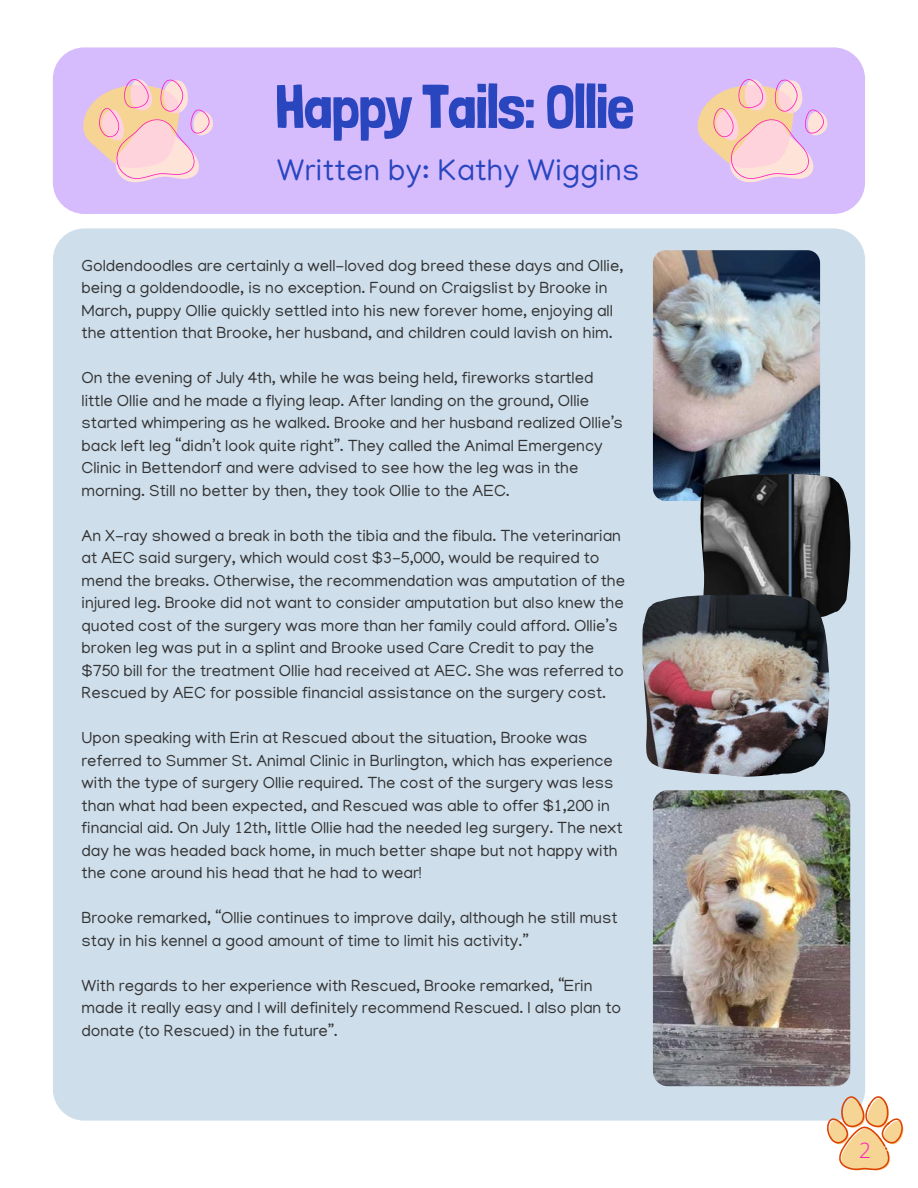
<style>
.page{position:relative;width:918px;height:1188px;background:#fff}
.page>*{position:absolute;margin:0;border:0;box-sizing:border-box;transform-origin:0 0}
.t1{font:61.35px "Londrina Solid";letter-spacing:-.025em;color:#2946bf}
.t2{font:30.6px "Manjari";letter-spacing:.01em;color:#2946bf}
.t3{font:300 21px "Open Sans";color:#ff1abf}
.t4{font:16.5px/22.5px "Manjari";color:#333}
.s1{color:#15302d}
</style>
<div class="page">
<div style="left:53px;top:47px;width:812px;height:167px;background:#d7bcfd;border-radius:31px"></div>
<div style="left:53px;top:228px;width:812px;height:893px;background:#cedeeb;border-radius:31px"></div>
<img style="left:653px;top:250px;width:167px;height:251px;border-radius:13px">
<img style="left:700px;top:473px;width:150px;height:142px">
<img style="left:642px;top:594px;width:187px;height:183px">
<img style="left:653px;top:790px;width:197px;height:296px;border-radius:15px">
<svg style="left:827px;top:1096px;width:76px;height:74px"></svg>
<svg style="left:697px;top:79px;width:131px;height:103px"></svg>
<svg style="left:83px;top:79px;width:130px;height:103px"></svg>
<h1 class="t1" style="left:275px;top:70px;width:361px">Happy Tails: Ollie</h1>
<h2 class="t2" style="left:277px;top:158px;width:364px">Written by: Kathy Wiggins</h2>
<p class="t4" style="left:82px;top:256px;width:543px">Goldendoodles are certainly a well-loved dog breed these days and Ollie, being a goldendoodle, is no exception. Found on Craigslist by Brooke in March, puppy Ollie quickly settled into his new forever home, enjoying all the attention that Brooke, her husband, and children could lavish on him.</p>
<p class="t4" style="left:82px;top:369px;width:543px">On the evening of July 4th, while he was being held, fireworks startled little Ollie and he made a flying leap. After landing on the ground, Ollie started whimpering as he walked. Brooke and her husband realized Ollie’s back left leg “didn’t look quite right”. They called the Animal Emergency Clinic in Bettendorf and were advised to see how the leg was in the morning. Still no better by then, they took Ollie to the AEC.</p>
<p class="t4" style="left:82px;top:526px;width:545px">An X-ray showed a break in both the tibia and the fibula. The veterinarian at AEC said surgery, which would cost $3-5,000, would be required to mend the breaks. Otherwise, the recommendation was amputation of the injured leg. Brooke did not want to consider amputation but also knew the quoted cost of the surgery was more than her family could afford. Ollie’s broken leg was put in a splint and Brooke used Care Credit to pay the $750 bill for the treatment Ollie had received at AEC. She was referred to Rescued by AEC for possible financial assistance on the surgery cost.</p>
<p class="t4" style="left:82px;top:729px;width:542px">Upon speaking with Erin at Rescued about the situation, Brooke was referred to Summer St. Animal Clinic in Burlington, which has experience with the type of surgery Ollie required. The cost of the surgery was less than what had been expected, and Rescued was able to offer $1,200 in financial aid. On July 12th, little Ollie had the needed leg surgery. The next day he was headed back home, in much better shape but not happy with the cone around his head that he had to wear!</p>
<p class="t4" style="left:82px;top:909px;width:538px">Brooke remarked, “Ollie continues to improve daily, although he still must stay in his kennel a good amount of time to limit his activity.”</p>
<p class="t4" style="left:82px;top:976px;width:541px">With regards to her experience with Rescued, Brooke remarked, “Erin made it really easy and I will definitely recommend Rescued. I also plan to donate (to Rescued) in the future”.</p>
<p class="t3" style="left:859px;top:1136px;width:14px">2<span class="s1">1</span></p>
</div>
